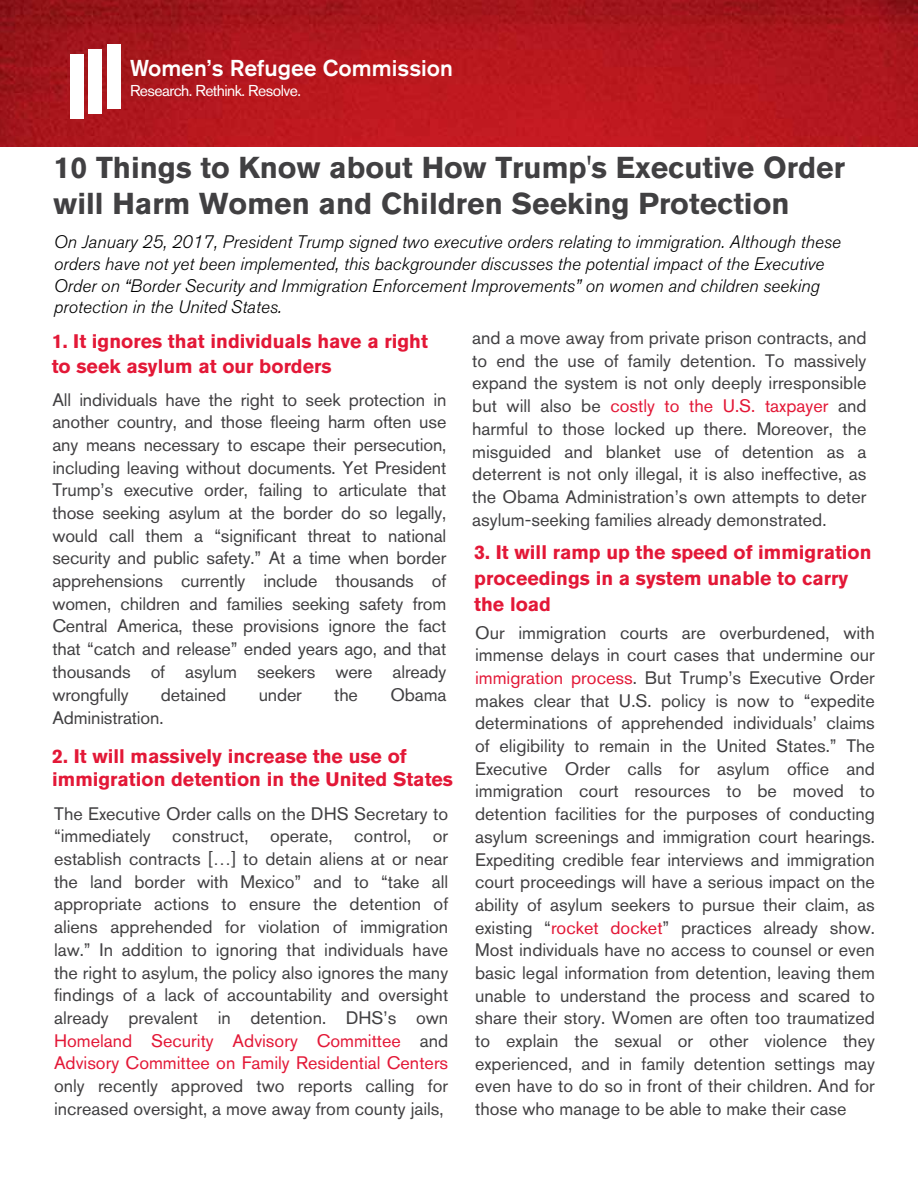
<style>
.page{position:relative;width:918px;height:1188px;background:#fff}
.page>*{position:absolute;margin:0;border:0;box-sizing:border-box;transform-origin:0 0}
.t1{font:700 30px/36px "Akzidenz Grotesk Std";color:#414042}
.t2{font:500 22.8px "Akzidenz Grotesk BE";color:#fff}
.t3{font:700 19.5px/26px "Akzidenz Grotesk Std";color:#e31837}
.t4{font:18px/22.6px "Akzidenz Grotesk Std";color:#414042;text-align:justify}
.t5{font:italic 300 18px/21.6px "Akzidenz Grotesk Std";color:#000}
.t6{font:15.75px "Akzidenz Grotesk BE";letter-spacing:-.035em;color:#fff}
.s1{color:#e31837}
</style>
<div class="page">
<img style="left:0;top:0;width:918px;height:146px">
<div style="left:70px;top:54px;width:14px;height:65px;background:#fff"></div>
<div style="left:88px;top:49px;width:14px;height:65px;background:#fff"></div>
<div style="left:107px;top:45px;width:14px;height:64px;background:#fff"></div>
<p class="t2" style="left:130px;top:54px;width:325px">Women’s Refugee Commission</p>
<p class="t6" style="left:130px;top:81px;width:172px">Research. Rethink. Resolve.</p>
<h1 class="t1" style="left:54px;top:150px;width:793px">10 Things to Know about How Trump's Executive Order will Harm Women and Children Seeking Protection</h1>
<p class="t5" style="left:54px;top:232px;width:788px">On January 25, 2017, President Trump signed two executive orders relating to immigration. Although these orders have not yet been implemented, this backgrounder discusses the potential impact of the Executive Order on “Border Security and Immigration Enforcement Improvements” on women and children seeking protection in the United States.</p>
<p class="t3" style="left:52px;top:328px;width:378px">1. It ignores that individuals have a right to seek asylum at our borders</p>
<p class="t4" style="left:52px;top:388px;width:396px">All individuals have the right to seek protection in another country, and those fleeing harm often use any means necessary to escape their persecution, including leaving without documents. Yet President Trump’s executive order, failing to articulate that those seeking asylum at the border do so legally, would call them a “significant threat to national security and public safety.” At a time when border apprehensions currently include thousands of women, children and families seeking safety from Central America, these provisions ignore the fact that “catch and release” ended years ago, and that thousands of asylum seekers were already wrongfully</p>
<p class="t4" style="left:161px;top:683px;width:67px">detained</p>
<p class="t4" style="left:259px;top:683px;width:45px">under</p>
<p class="t4" style="left:334px;top:683px;width:25px">the</p>
<p class="t4" style="left:390px;top:683px;width:58px">Obama</p>
<p class="t4" style="left:52px;top:706px;width:113px">Administration.</p>
<p class="t3" style="left:52px;top:745px;width:402px;line-height:23.1px">2. It will massively increase the use of immigration detention in the United States</p>
<p class="t4" style="left:54px;top:802px;width:396px">The Executive Order calls on the DHS Secretary to “immediately construct, operate, control, or establish contracts […] to detain aliens at or near the land border with Mexico” and to “take all appropriate actions to ensure the detention of aliens apprehended for violation of immigration law.” In addition to ignoring that individuals have the right to asylum, the policy also ignores the many findings of a lack of accountability and oversight already prevalent in detention. DHS’s own <span class="s1">Homeland Security Advisory Committee</span> and <span class="s1">Advisory Committee on Family Residential Centers</span></p>
<p class="t4" style="left:54px;top:1074px;width:396px">only recently approved two reports calling for increased oversight, a move away from county jails,</p>
<p class="t4" style="left:472px;top:326px;width:396px">and a move away from private prison contracts, and to end the use of family detention. To massively expand the system is not only deeply irresponsible but will also be <span class="s1">costly to the U.S. taxpayer</span> and harmful to those locked up there. Moreover, the misguided and blanket use of detention as a deterrent is not only illegal, it is also ineffective, as the Obama Administration’s own attempts to deter asylum-seeking families already demonstrated.</p>
<p class="t3" style="left:474px;top:540px;width:399px">3. It will ramp up the speed of immigration proceedings in a system unable to carry the load</p>
<p class="t4" style="left:475px;top:621px;width:401px">Our immigration courts are overburdened, with immense delays in court cases that undermine our <span class="s1">immigration process</span>. But Trump’s Executive Order makes clear that U.S. policy is now to “expedite determinations of apprehended individuals’ claims of eligibility to remain in the United States.” The Executive Order calls for asylum office and immigration court resources to be moved to detention facilities for the purposes of conducting asylum screenings and immigration court hearings.<br>Expediting credible fear interviews and immigration court proceedings will have a serious impact on the ability of asylum seekers to pursue their claim, as existing “<span class="s1">rocket docket</span>” practices already show.<br>Most individuals have no access to counsel or even basic legal information from detention, leaving them unable to understand the process and scared to share their story. Women are often too traumatized to explain the sexual or other violence they experienced, and in family detention settings may even have to do so in front of their children. And for those who manage to be able to make their case</p>
</div>
